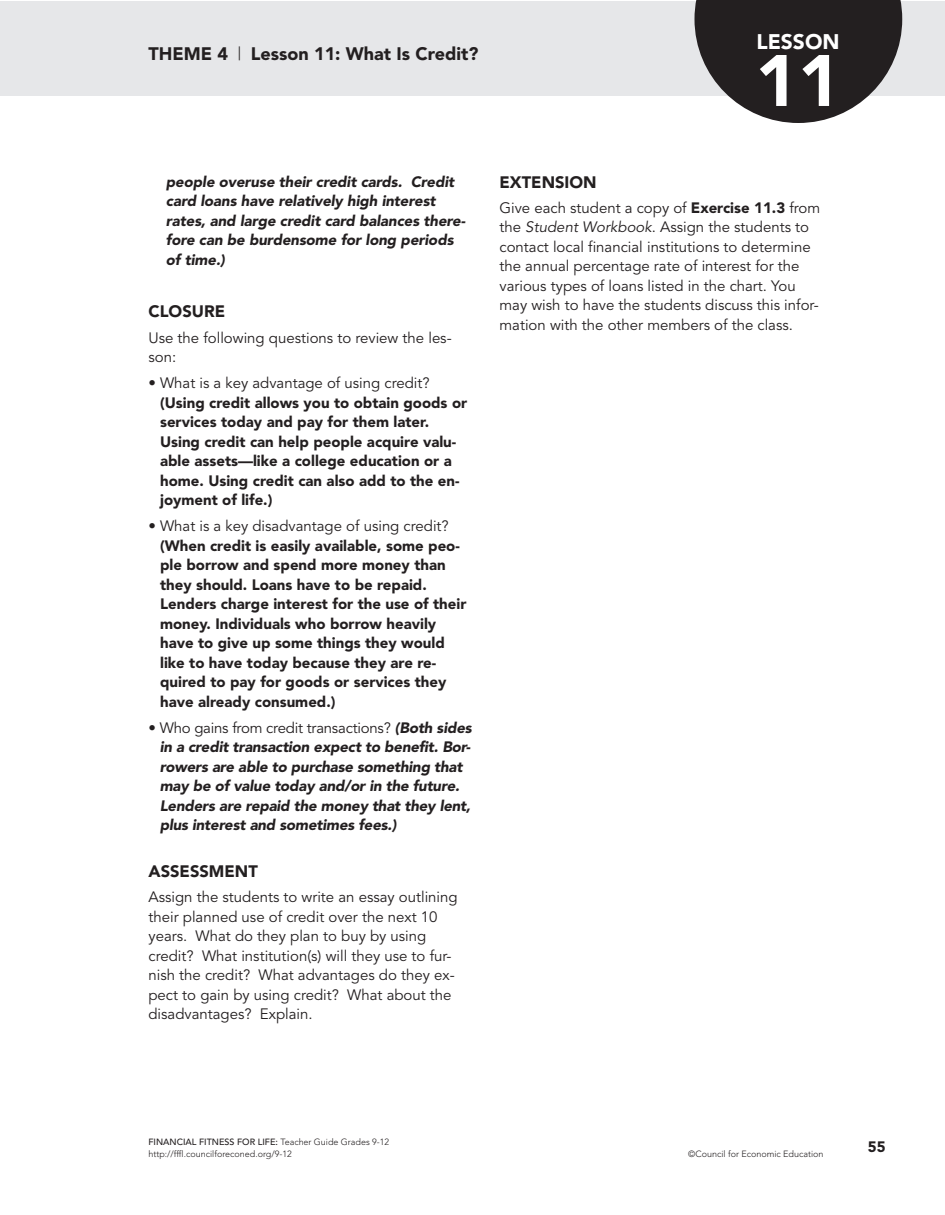
<style>
.page{position:relative;width:945px;height:1215px;background:#fff}
.page>*{position:absolute;margin:0;border:0;box-sizing:border-box;transform-origin:0 0}
.t1{font:900 72px "Avenir";color:#fff}
.t2{font:900 21px "Avenir";color:#fff}
.t3{font:900 18px "Avenir";color:#231f20}
.t4{font:900 16.5px "Avenir";color:#231f20}
.t5{font:15px/19.5px "Avenir";color:#231f20}
.t6{font:900 15px/19.5px "Avenir";color:#231f20}
.t7{font:italic 900 15px/19.5px "Avenir";letter-spacing:-.01em;color:#231f20}
.t8{font:300 9px/12px "Avenir";color:#231f20}
.s1{font-weight:300}
.s2{font-weight:400}
.s3{font-weight:400;font-style:normal}
.s4{font-weight:900}
.s5{font-style:italic}
.s6{font-weight:500}
</style>
<div class="page">
<div style="left:0;top:2px;width:14px;height:94px;background:#e6e7e9"></div>
<div style="left:14px;top:2px;width:931px;height:94px;background:#e6e7e9"></div>
<svg style="left:694px;top:0;width:208px;height:123px"></svg>
<p class="t3" style="left:148px;top:47px;width:332px">THEME 4 <span class="s1">|</span> Lesson 11: What Is Credit?</p>
<p class="t2" style="left:756px;top:33px;width:85px">LESSON</p>
<p class="t1" style="left:755px;top:52px;width:87px">11</p>
<p class="t7" style="left:166px;top:173px;width:301px">people overuse their credit cards. Credit card loans have relatively high interest rates, and large credit card balances there&shy;fore can be burdensome for long periods of time.)</p>
<p class="t4" style="left:148px;top:304px;width:78px">CLOSURE</p>
<p class="t5" style="left:148px;top:329px;width:305px">Use the following questions to review the les&shy;son:</p>
<p class="t6" style="left:160px;top:375px;width:309px;text-indent:-12px"><span class="s2">• What is a key advantage of using credit? </span>(Using credit allows you to obtain goods or services today and pay for them later.<br>Using credit can help people acquire valu&shy;able assets—like a college education or a home. Using credit can also add to the en&shy;joyment of life.)</p>
<p class="t6" style="left:160px;top:518px;width:308px;text-indent:-12px"><span class="s2">• What is a key disadvantage of using credit? </span>(When credit is easily available, some peo&shy;ple borrow and spend more money than they should. Loans have to be repaid.<br>Lenders charge interest for the use of their money. Individuals who borrow heavily have to give up some things they would like to have today because they are re&shy;quired to pay for goods or services they have already consumed.)</p>
<p class="t7" style="left:160px;top:719px;width:313px;text-indent:-11px"><span class="s3">• Who gains from credit transactions?</span> (Both sides in a credit transaction expect to benefit. Bor&shy;rowers are able to purchase something that may be of value today and/or in the future.<br>Lenders are repaid the money that they lent, plus interest and sometimes fees.)</p>
<p class="t4" style="left:148px;top:865px;width:111px">ASSESSMENT</p>
<p class="t5" style="left:148px;top:889px;width:311px">Assign the students to write an essay outlining their planned use of credit over the next 10 years. What do they plan to buy by using credit? What institution(s) will they use to fur&shy;nish the credit? What advantages do they ex&shy;pect to gain by using credit? What about the disadvantages? Explain.</p>
<p class="t4" style="left:500px;top:175px;width:99px">EXTENSION</p>
<p class="t5" style="left:500px;top:199px;width:322px">Give each student a copy of <span class="s4">Exercise 11.3</span> from the <span class="s5">Student Workbook</span>. Assign the students to contact local financial institutions to determine the annual percentage rate of interest for the various types of loans listed in the chart. You may wish to have the students discuss this infor&shy;mation with the other members of the class.</p>
<p class="t8" style="left:148px;top:1136px;width:242px"><span class="s6">FINANCIAL FITNESS FOR LIFE:</span> Teacher Guide Grades 9-12 http://fffl.councilforeconed.org/9-12</p>
<p class="t8" style="left:688px;top:1148px;width:137px">©Council for Economic Education</p>
<p class="t6" style="left:868px;top:1138px;width:19px">55</p>
</div>
